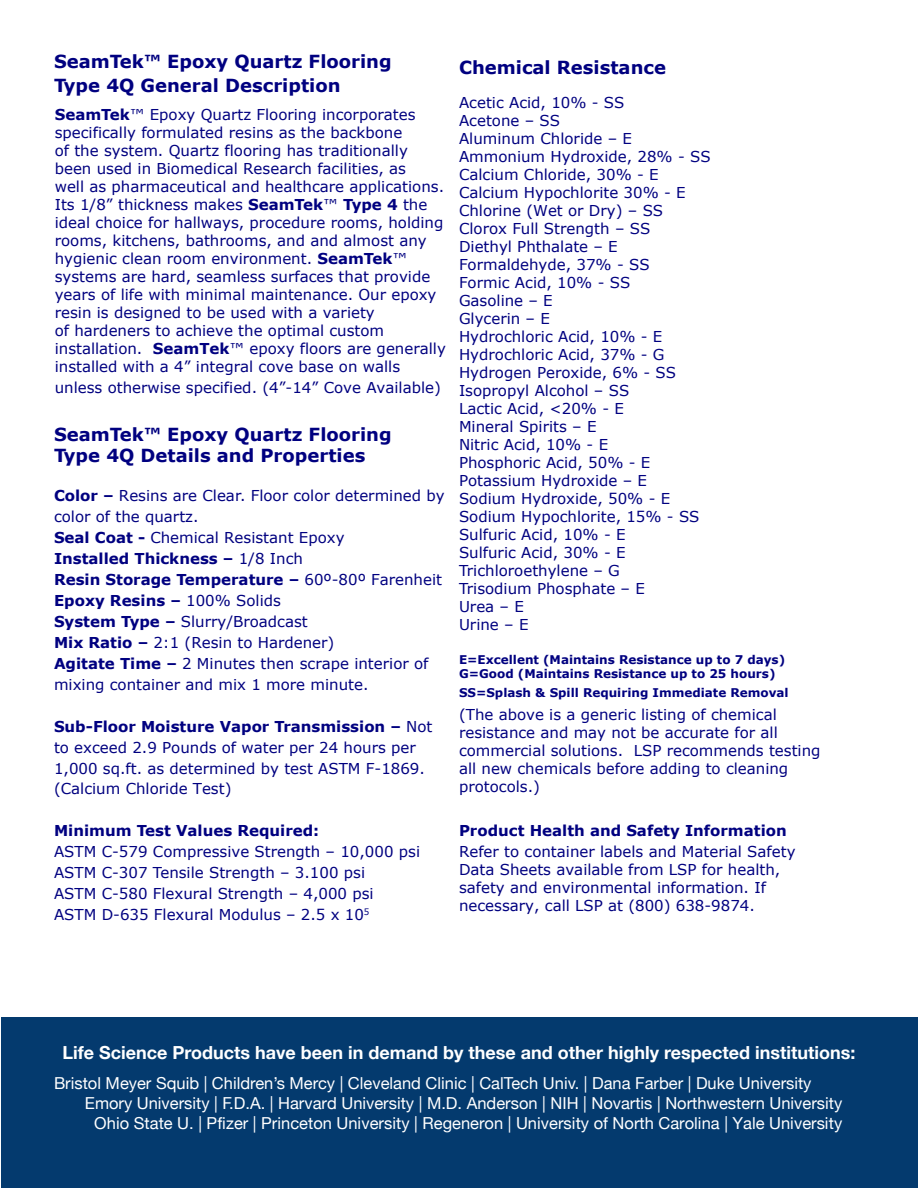
<style>
.page{position:relative;width:918px;height:1188px;background:#fff}
.page>*{position:absolute;margin:0;border:0;box-sizing:border-box;transform-origin:0 0}
.t1{font:700 18px/24px "Verdana";color:#000080}
.t2{font:700 18px "Helvetica Neue";color:#fff}
.t3{font:16.5px/19.8px "Helvetica Neue";color:#fff;text-align:center}
.t4{font:15px/18px "Verdana";color:#000080}
.t5{font:700 12px/14.4px "Verdana";color:#000080}
.s1{font-weight:700}
</style>
<div class="page">
<div style="left:2px;top:1017px;width:916px;height:171px;background:#043a6e"></div>
<p class="t1" style="left:54px;top:49px;width:339px">SeamTek™ Epoxy Quartz Flooring<br>Type 4Q General Description</p>
<p class="t4" style="left:55px;top:106px;width:393px"><span class="s1">SeamTek</span>™ Epoxy Quartz Flooring incorporates specifically formulated resins as the backbone<br>of the system. Quartz flooring has traditionally been used in Biomedical Research facilities, as<br>well as pharmaceutical and healthcare applications.<br>Its 1/8” thickness makes <span class="s1">SeamTek</span>™ <span class="s1">Type 4</span> the ideal choice for hallways, procedure rooms, holding rooms, kitchens, bathrooms, and and almost any hygienic clean room environment. <span class="s1">SeamTek</span>™ systems are hard, seamless surfaces that provide years of life with minimal maintenance. Our epoxy resin is designed to be used with a variety<br>of hardeners to achieve the optimal custom installation. <span class="s1">SeamTek</span>™ epoxy floors are generally installed with a 4” integral cove base on walls</p>
<p class="t4" style="left:55px;top:378px;width:388px">unless otherwise specified. (4”-14” Cove Available)</p>
<p class="t1" style="left:54px;top:423px;width:339px;line-height:21.6px">SeamTek™ Epoxy Quartz Flooring<br>Type 4Q Details and Properties</p>
<p class="t4" style="left:54px;top:485px;width:392px;line-height:21px"><span class="s1">Color –</span> Resins are Clear. Floor color determined by color of the quartz.<br><span class="s1">Seal Coat -</span> Chemical Resistant Epoxy<br><span class="s1">Installed Thickness –</span> 1/8 Inch<br><span class="s1">Resin Storage Temperature –</span> 60º-80º Farenheit <span class="s1">Epoxy Resins –</span> 100% Solids<br><span class="s1">System Type –</span> Slurry/Broadcast<br><span class="s1">Mix Ratio –</span> 2:1 (Resin to Hardener)<br><span class="s1">Agitate Time –</span> 2 Minutes then scrape interior of mixing container and mix 1 more minute.</p>
<p class="t4" style="left:54px;top:715px;width:380px;line-height:21px"><span class="s1">Sub-Floor Moisture Vapor Transmission –</span> Not to exceed 2.9 Pounds of water per 24 hours per 1,000 sq.ft. as determined by test ASTM F-1869. (Calcium Chloride Test)</p>
<p class="t4" style="left:54px;top:820px;width:368px;line-height:21px"><span class="s1">Minimum Test Values Required:<br></span>ASTM C-579 Compressive Strength – 10,000 psi ASTM C-307 Tensile Strength – 3.100 psi<br>ASTM C-580 Flexural Strength – 4,000 psi<br>ASTM D-635 Flexural Modulus – 2.5 x 10<sup>5</sup></p>
<p class="t1" style="left:459px;top:56px;width:209px">Chemical Resistance</p>
<p class="t4" style="left:459px;top:93px;width:253px">Acetic Acid, 10% - SS<br>Acetone – SS<br>Aluminum Chloride – E<br>Ammonium Hydroxide, 28% - SS<br>Calcium Chloride, 30% - E<br>Calcium Hypochlorite 30% - E<br>Chlorine (Wet or Dry) – SS<br>Clorox Full Strength – SS<br>Diethyl Phthalate – E<br>Formaldehyde, 37% - SS<br>Formic Acid, 10% - SS<br>Gasoline – E<br>Glycerin – E<br>Hydrochloric Acid, 10% - E<br>Hydrochloric Acid, 37% - G<br>Hydrogen Peroxide, 6% - SS<br>Isopropyl Alcohol – SS<br>Lactic Acid, &lt;20% - E<br>Mineral Spirits – E<br>Nitric Acid, 10% - E<br>Phosphoric Acid, 50% - E<br>Potassium Hydroxide – E<br>Sodium Hydroxide, 50% - E<br>Sodium Hypochlorite, 15% - SS<br>Sulfuric Acid, 10% - E<br>Sulfuric Acid, 30% - E<br>Trichloroethylene – G<br>Trisodium Phosphate – E<br>Urea – E<br>Urine – E</p>
<p class="t5" style="left:459px;top:652px;width:328px">E=Excellent (Maintains Resistance up to 7 days)<br>G=Good (Maintains Resistance up to 25 hours)</p>
<p class="t5" style="left:459px;top:685px;width:331px">SS=Splash &amp; Spill Requiring Immediate Removal</p>
<p class="t4" style="left:459px;top:706px;width:363px">(The above is a generic listing of chemical resistance and may not be accurate for all commercial solutions. LSP recommends testing all new chemicals before adding to cleaning protocols.)</p>
<p class="t4" style="left:459px;top:819px;width:338px;line-height:21.6px"><span class="s1">Product Health and Safety Information<br></span>Refer to container labels and Material Safety</p>
<p class="t4" style="left:459px;top:861px;width:323px">Data Sheets available from LSP for health, safety and environmental information. If necessary, call LSP at (800) 638-9874.</p>
<p class="t2" style="left:63px;top:1039px;width:794px">Life Science Products have been in demand by these and other highly respected institutions:</p>
<p class="t3" style="left:54px;top:1074px;width:759px">Bristol Meyer Squib | Children’s Mercy | Cleveland Clinic | CalTech Univ. | Dana Farber | Duke University</p>
<p class="t3" style="left:85px;top:1094px;width:759px">Emory University | F.D.A. | Harvard University | M.D. Anderson | NIH | Novartis | Northwestern University<br>Ohio State U. | Pfizer | Princeton University | Regeneron | University of North Carolina | Yale University</p>
</div>
